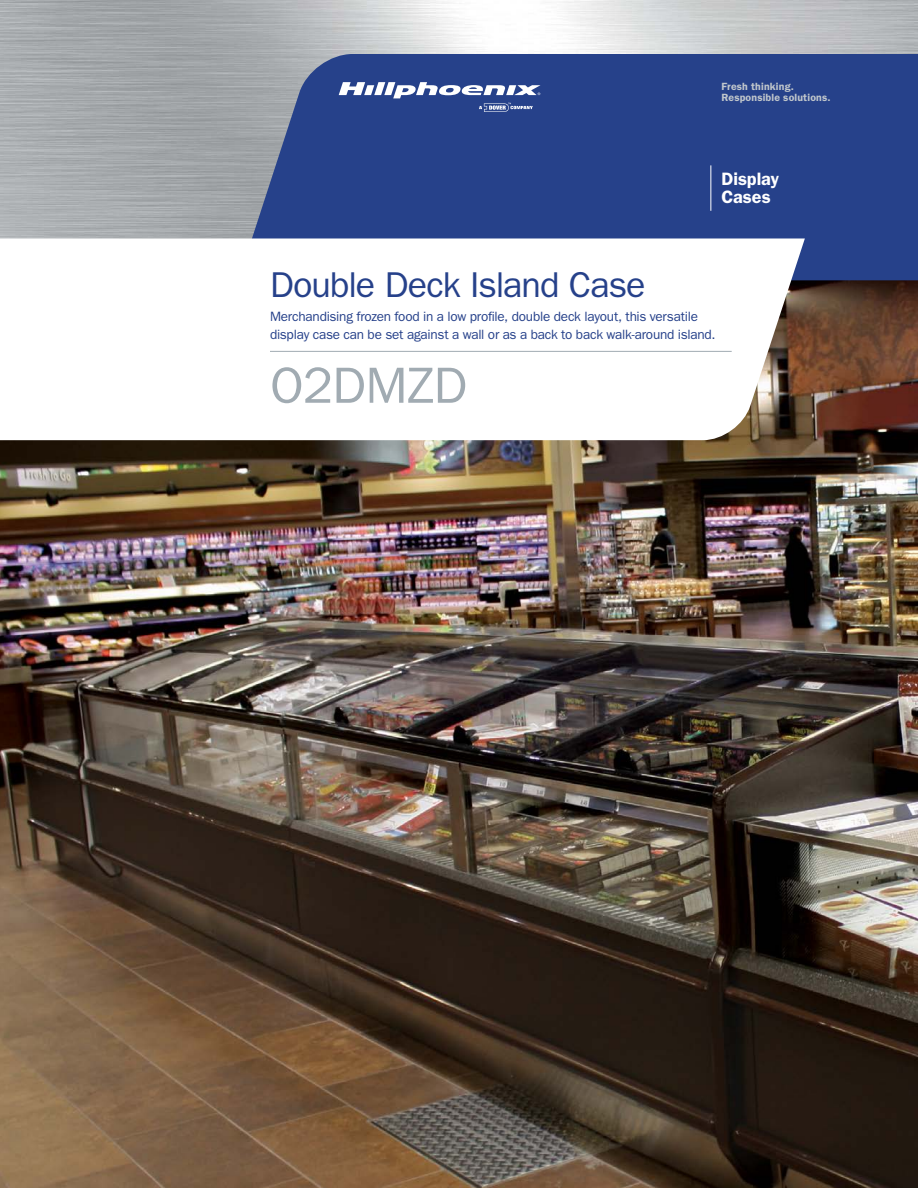
<style>
.page{position:relative;width:918px;height:1188px;background:#fff}
.page>*{position:absolute;margin:0;border:0;box-sizing:border-box;transform-origin:0 0}
.t1{font:51px "Franklin Gothic";letter-spacing:-.015em;color:#a1abb2}
.t2{font:36px "Franklin Gothic";letter-spacing:-.025em;color:#26418a}
.t3{font:600 18px/18px "Franklin Gothic";color:#fff}
.t4{font:13.5px/18px "Franklin Gothic";letter-spacing:-.015em;color:#26418a}
.t5{font:600 10.5px/10.5px "Franklin Gothic";letter-spacing:.015em;color:#c1c7cc}
</style>
<div class="page">
<img style="left:0;top:280px;width:918px;height:908px">
<svg style="left:238px;top:54px;width:680px;height:226px;background:#2e488c"></svg>
<hr style="left:710px;top:165px;width:1px;height:46px;background:#fff">
<svg style="left:339px;top:82px;width:202px;height:30px"></svg>
<svg style="left:0;top:238px;width:805px;height:202px"></svg>
<hr style="left:270px;top:351px;width:462px;height:1px;background:#a1abb2">
<p class="t5" style="left:721px;top:81px;width:111px">Fresh thinking.<br>Responsible solutions.</p>
<h2 class="t2" style="left:270px;top:264px;width:377px">Double Deck Island Case</h2>
<h3 class="t3" style="left:721px;top:170px;width:59px">Display<br>Cases</h3>
<p class="t4" style="left:270px;top:307px;width:447px">Merchandising frozen food in a low profile, double deck layout, this versatile display case can be set against a wall or as a back to back walk-around island.</p>
<h1 class="t1" style="left:270px;top:356px;width:199px">O2DMZD</h1>
</div>
